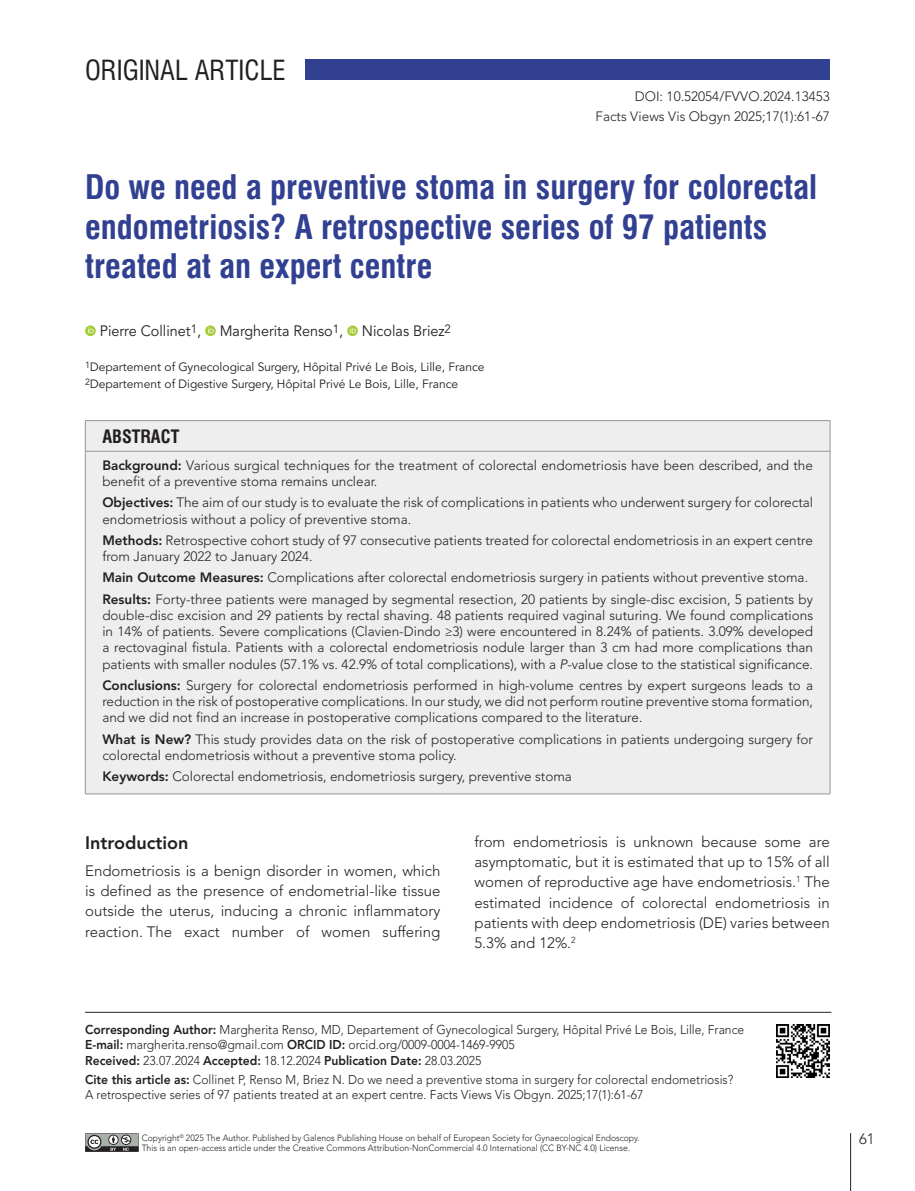
<style>
.page{position:relative;width:915px;height:1191px;background:#fff}
.page>*{position:absolute;margin:0;border:0;box-sizing:border-box;transform-origin:0 0}
.BASLIK{font:33px/39.6px "Swiss Condensed Bold Tr";color:#314091}
.t1{font:27px "Swiss Condensed Tr";color:#231f20}
.ARA_BASLIK{font:800 18px "Avenir LT Std";color:#231f20}
.ABSTRACT-BASLIK{font:18px "Swiss Condensed Bold Tr";color:#231f20}
.YAZI{font:300 15px/20.2px "Avenir LT Std";color:#231f20;text-align:justify}
.YAZARLAR{font:15px "Avenir LT Std";color:#231f20;scale:.96 1}
.OZET{font:300 13.5px/16.2px "Avenir LT Std";color:#231f20}
.DERGİ-ADI{font:300 13.5px "Avenir LT Std";color:#231f20}
.doi{font:300 13.5px "Avenir LT Std";color:#231f20}
.cite_this{font:300 12.75px/15.3px "Avenir LT Std";color:#231f20;scale:.95 1}
.Corresponding_Author{font:300 12.75px "Avenir LT Std";color:#231f20;scale:.95 1}
.tarih{font:300 12.75px "Avenir LT Std";color:#231f20;scale:.95 1}
.tarih-2{font:800 12.75px "Avenir LT Std";color:#231f20;scale:.95 1}
.KURUM{font:12px "Avenir LT Std";color:#231f20}
.t2{font:300 9px/10.5px "Avenir LT Std";color:#231f20;scale:.95 1}
.s1{font-weight:800}
.s2{font-style:italic}
.s3{font-weight:300}
</style>
<div class="page">
<svg style="left:85px;top:1133px;width:54px;height:18px"></svg>
<hr style="left:849px;top:1133px;width:1px;height:58px;background:#231f20">
<div style="left:305px;top:60px;width:524px;height:20px;background:#314091"></div>
<hr style="left:85px;top:1012px;width:746px;height:1px;background:#231f20">
<img style="left:776px;top:1024px;width:53px;height:53px">
<div style="left:86px;top:421px;width:743px;height:372px;background:#eeeeef"></div>
<hr style="left:85px;top:420px;width:745px;height:1px;background:#939598">
<hr style="left:85px;top:421px;width:1px;height:30px;background:#939598">
<hr style="left:829px;top:421px;width:1px;height:30px;background:#939598">
<hr style="left:85px;top:451px;width:745px;height:1px;background:#939598">
<hr style="left:85px;top:451px;width:1px;height:342px;background:#939598">
<hr style="left:829px;top:451px;width:1px;height:342px;background:#939598">
<hr style="left:85px;top:793px;width:745px;height:1px;background:#939598">
<svg style="left:85px;top:325px;width:11px;height:11px"></svg>
<svg style="left:88px;top:327px;width:6px;height:6px"></svg>
<svg style="left:205px;top:325px;width:11px;height:11px"></svg>
<svg style="left:208px;top:327px;width:6px;height:6px"></svg>
<svg style="left:347px;top:325px;width:11px;height:11px"></svg>
<svg style="left:350px;top:327px;width:6px;height:6px"></svg>
<h2 class="t1" style="left:85px;top:54px;width:202px">ORIGINAL ARTICLE</h2>
<p class="doi" style="left:634px;top:88px;width:196px">DOI: 10.52054/FVVO.2024.13453</p>
<p class="DERGİ-ADI" style="left:595px;top:108px;width:236px">Facts Views Vis Obgyn 2025;17(1):61-67</p>
<p class="BASLIK" style="left:85px;top:168px;width:733px">Do we need a preventive stoma in surgery for colorectal endometriosis? A retrospective series of 97 patients treated at an expert centre</p>
<p class="YAZARLAR" style="left:100px;top:322px;width:367px">Pierre Collinet<sup>1</sup>, Margherita Renso<sup>1</sup>, Nicolas Briez<sup>2</sup></p>
<p class="KURUM" style="left:85px;top:360px;width:401px"><sup>1</sup>Departement of Gynecological Surgery, Hôpital Privé Le Bois, Lille, France</p>
<p class="KURUM" style="left:85px;top:376px;width:374px"><sup>2</sup>Departement of Digestive Surgery, Hôpital Privé Le Bois, Lille, France</p>
<p class="ABSTRACT-BASLIK" style="left:102px;top:425px;width:78px">ABSTRACT</p>
<p class="OZET" style="left:102px;top:457px;width:712px"><span class="s1">Background:</span> Various surgical techniques for the treatment of colorectal endometriosis have been described, and the benefit of a preventive stoma remains unclear.</p>
<p class="OZET" style="left:102px;top:495px;width:712px"><span class="s1">Objectives:</span> The aim of our study is to evaluate the risk of complications in patients who underwent surgery for colorectal endometriosis without a policy of preventive stoma.</p>
<p class="OZET" style="left:102px;top:532px;width:712px"><span class="s1">Methods:</span> Retrospective cohort study of 97 consecutive patients treated for colorectal endometriosis in an expert centre from January 2022 to January 2024.</p>
<p class="OZET" style="left:102px;top:570px;width:707px"><span class="s1">Main Outcome Measures:</span> Complications after colorectal endometriosis surgery in patients without preventive stoma.</p>
<p class="OZET" style="left:102px;top:591px;width:712px;text-align:justify"><span class="s1">Results:</span> Forty-three patients were managed by segmental resection, 20 patients by single-disc excision, 5 patients by double-disc excision and 29 patients by rectal shaving. 48 patients required vaginal suturing. We found complications in 14% of patients. Severe complications (Clavien-Dindo ≥3) were encountered in 8.24% of patients. 3.09% developed a rectovaginal fistula. Patients with a colorectal endometriosis nodule larger than 3 cm had more complications than patients with smaller nodules (57.1% vs. 42.9% of total complications), with a <span class="s2">P</span>-value close to the statistical significance.</p>
<p class="OZET" style="left:102px;top:677px;width:712px;text-align:justify"><span class="s1">Conclusions:</span> Surgery for colorectal endometriosis performed in high-volume centres by expert surgeons leads to a reduction in the risk of postoperative complications. In our study, we did not perform routine preventive stoma formation, and we did not find an increase in postoperative complications compared to the literature.</p>
<p class="OZET" style="left:102px;top:731px;width:712px"><span class="s1">What is New?</span> This study provides data on the risk of postoperative complications in patients undergoing surgery for colorectal endometriosis without a preventive stoma policy.</p>
<p class="OZET" style="left:102px;top:768px;width:471px"><span class="s1">Keywords:</span> Colorectal endometriosis, endometriosis surgery, preventive stoma</p>
<p class="ARA_BASLIK" style="left:85px;top:832px;width:105px">Introduction</p>
<p class="YAZI" style="left:85px;top:860px;width:357px">Endometriosis is a benign disorder in women, which is defined as the presence of endometrial-like tissue outside the uterus, inducing a chronic inflammatory reaction. The exact number of women suffering</p>
<p class="YAZI" style="left:474px;top:831px;width:357px">from endometriosis is unknown because some are asymptomatic, but it is estimated that up to 15% of all women of reproductive age have endometriosis.<sup>1</sup> The estimated incidence of colorectal endometriosis in patients with deep endometriosis (DE) varies between 5.3% and 12%.<sup>2</sup></p>
<p class="Corresponding_Author" style="left:85px;top:1022px;width:695px"><span class="s1">Corresponding Author:</span> Margherita Renso, MD, Departement of Gynecological Surgery, Hôpital Privé Le Bois, Lille, France</p>
<p class="tarih" style="left:85px;top:1037px;width:453px"><span class="s1">E-mail:</span> margherita.renso@gmail.com <span class="s1">ORCID ID:</span> orcid.org/0009-0004-1469-9905</p>
<p class="tarih-2" style="left:85px;top:1052px;width:418px">Received: <span class="s3">23.07.2024</span> Accepted: <span class="s3">18.12.2024</span> Publication Date: <span class="s3">28.03.2025</span></p>
<p class="cite_this" style="left:85px;top:1072px;width:683px"><span class="s1">Cite this article as:</span> Collinet P, Renso M, Briez N. Do we need a preventive stoma in surgery for colorectal endometriosis?<br>A retrospective series of 97 patients treated at an expert centre. Facts Views Vis Obgyn. 2025;17(1):61-67</p>
<p class="t2" style="left:142px;top:1132px;width:525px">Copyright<sup>©</sup> 2025 The Author. Published by Galenos Publishing House on behalf of European Society for Gynaecological Endoscopy.<br>This is an open-access article under the Creative Commons Attribution-NonCommercial 4.0 International (CC BY-NC 4.0) License.</p>
<p class="YAZI" style="left:858px;top:1129px;width:17px">61</p>
</div>
